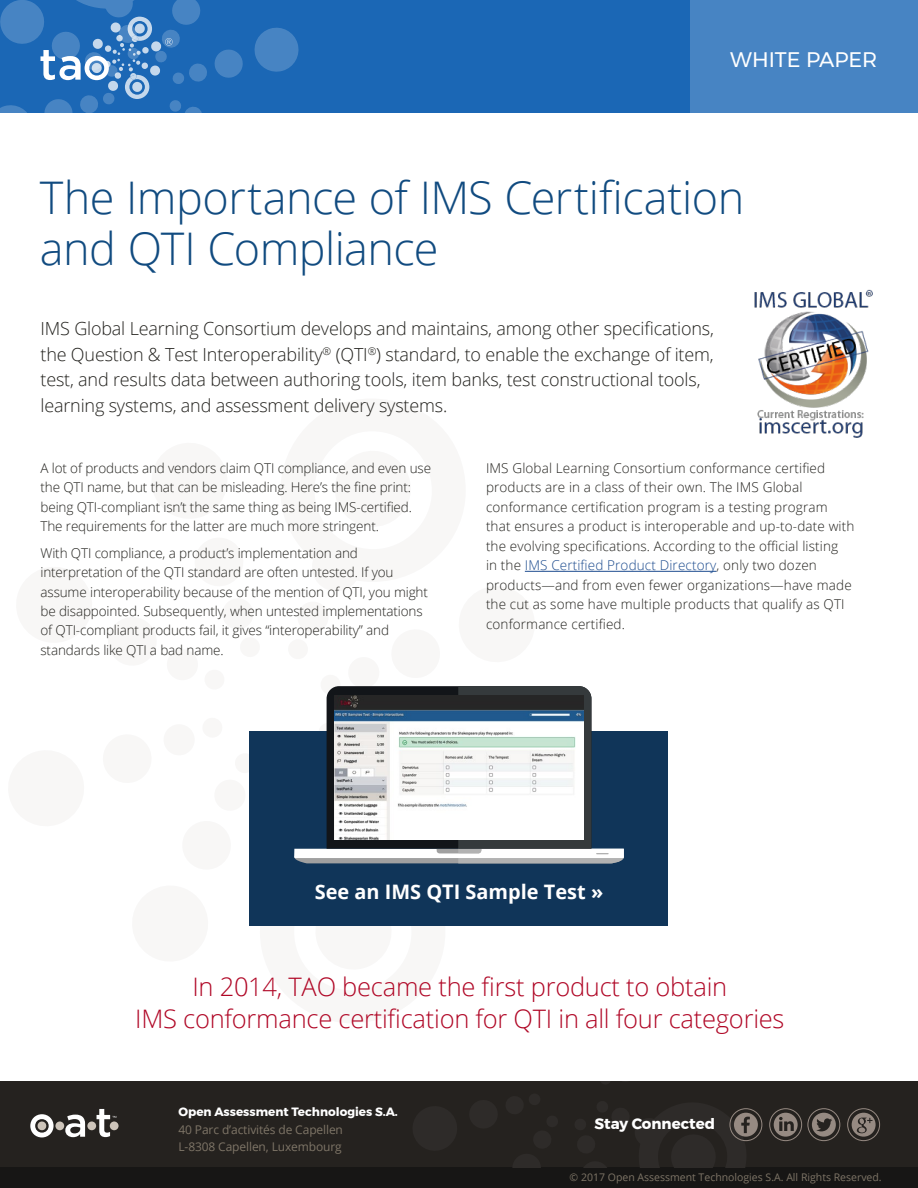
<style>
.page{position:relative;width:918px;height:1188px;background:#fff}
.page>*{position:absolute;margin:0;border:0;box-sizing:border-box;transform-origin:0 0}
.t1{font:300 45px/51px "Open Sans";letter-spacing:-.01em;color:#114b80}
.t2{font:300 25.5px/31.5px "Open Sans";letter-spacing:-.01em;color:#b00726;text-align:center}
.t3{font:21px "Montserrat";color:#fff}
.t4{font:700 19.95px "Open Sans";color:#fff}
.t5{font:300 18px/25.5px "Open Sans";letter-spacing:-.01em;color:#23221e}
.t6{font:700 15px "Montserrat";color:#fff}
.t7{font:300 13.5px/19.5px "Open Sans";letter-spacing:-.01em;color:#23221e}
.t8{font:300 13.5px/19.5px "Open Sans";letter-spacing:.01em;color:#23221e}
.t9{font:12px/17.2px "Open Sans";letter-spacing:-.01em;color:#7e7567}
.t10{font:700 12px "Montserrat";color:#fff}
.t11{font:10.5px "Open Sans";color:#7e7567}
.s1{color:#1c4b8e}
</style>
<div class="page">
<div style="left:0;top:0;width:918px;height:113px;background:#1b67b5"></div>
<svg style="left:0;top:0;width:299px;height:113px"></svg>
<div style="left:690px;top:0;width:228px;height:113px;background:#4784c3"></div>
<div style="left:0;top:1081px;width:918px;height:86px;background:#25221f"></div>
<div style="left:0;top:1167px;width:918px;height:21px;background:#171615"></div>
<svg style="left:30px;top:1114px;width:24px;height:23px"></svg>
<div style="left:55px;top:1122px;width:9px;height:8px;background:#cdc4b9;border-radius:4px"></div>
<svg style="left:65px;top:1115px;width:20px;height:22px"></svg>
<div style="left:87px;top:1122px;width:9px;height:8px;background:#cdc4b9;border-radius:4px"></div>
<svg style="left:110px;top:1122px;width:9px;height:8px"></svg>
<svg style="left:97px;top:1109px;width:19px;height:28px"></svg>
<div style="left:808px;top:1108px;width:32px;height:33px;border:1px solid #968a82;border-radius:50%"></div>
<svg style="left:729px;top:1108px;width:34px;height:33px"></svg>
<svg style="left:769px;top:1108px;width:34px;height:34px"></svg>
<svg style="left:810px;top:1108px;width:31px;height:34px"></svg>
<svg style="left:847px;top:1108px;width:34px;height:34px"></svg>
<hr style="left:525px;top:571px;width:192px;height:1px;background:#1c4b8e">
<img style="left:754px;top:289px;width:119px;height:149px">
<div style="left:250px;top:732px;width:418px;height:194px;background:#103559"></div>
<svg style="left:249px;top:570px;width:375px;height:356px"></svg>
<div style="left:458px;top:695px;width:125px;height:7px;background:#262626"></div>
<img style="left:335px;top:696px;width:248px;height:143px">
<h3 class="t3" style="left:730px;top:44px;width:149px">WHITE PAPER</h3>
<h1 class="t1" style="left:40px;top:171px;width:706px">The Importance of IMS Certification and QTI Compliance</h1>
<p class="t5" style="left:40px;top:315px;width:675px">IMS Global Learning Consortium develops and maintains, among other specifications, the Question &amp; Test Interoperability<sup>®</sup> (QTI<sup>®</sup>) standard, to enable the exchange of item, test, and results data between authoring tools, item banks, test constructional tools, learning systems, and assessment delivery systems.</p>
<p class="t7" style="left:40px;top:458px;width:392px">A lot of products and vendors claim QTI compliance, and even use the QTI name, but that can be misleading. Here’s the fine print: being QTI-compliant isn’t the same thing as being IMS-certified.<br>The requirements for the latter are much more stringent.</p>
<p class="t7" style="left:40px;top:543px;width:389px">With QTI compliance, a product’s implementation and interpretation of the QTI standard are often untested. If you assume interoperability because of the mention of QTI, you might be disappointed. Subsequently, when untested implementations of QTI-compliant products fail, it gives “interoperability” and standards like QTI a bad name.</p>
<p class="t8" style="left:486px;top:458px;width:370px">IMS Global Learning Consortium conformance certified products are in a class of their own. The IMS Global conformance certification program is a testing program that ensures a product is interoperable and up-to-date with the evolving specifications. According to the official listing<br>in the <span class="s1">IMS Certified Product Directory</span>, only two dozen products—and from even fewer organizations—have made the cut as some have multiple products that qualify as QTI conformance certified.</p>
<h3 class="t4" style="left:315px;top:878px;width:290px">See an IMS QTI Sample Test »</h3>
<h2 class="t2" style="left:135px;top:970px;width:651px">In 2014, TAO became the first product to obtain<br>IMS conformance certification for QTI in all four categories</h2>
<p class="t10" style="left:178px;top:1102px;width:221px">Open Assessment Technologies S.A.</p>
<p class="t9" style="left:178px;top:1120px;width:166px">40 Parc d’activités de Capellen<br>L-8308 Capellen, Luxembourg</p>
<p class="t6" style="left:594px;top:1112px;width:122px">Stay Connected</p>
<p class="t11" style="left:570px;top:1170px;width:314px">© 2017 Open Assessment Technologies S.A. All Rights Reserved.</p>
</div>
